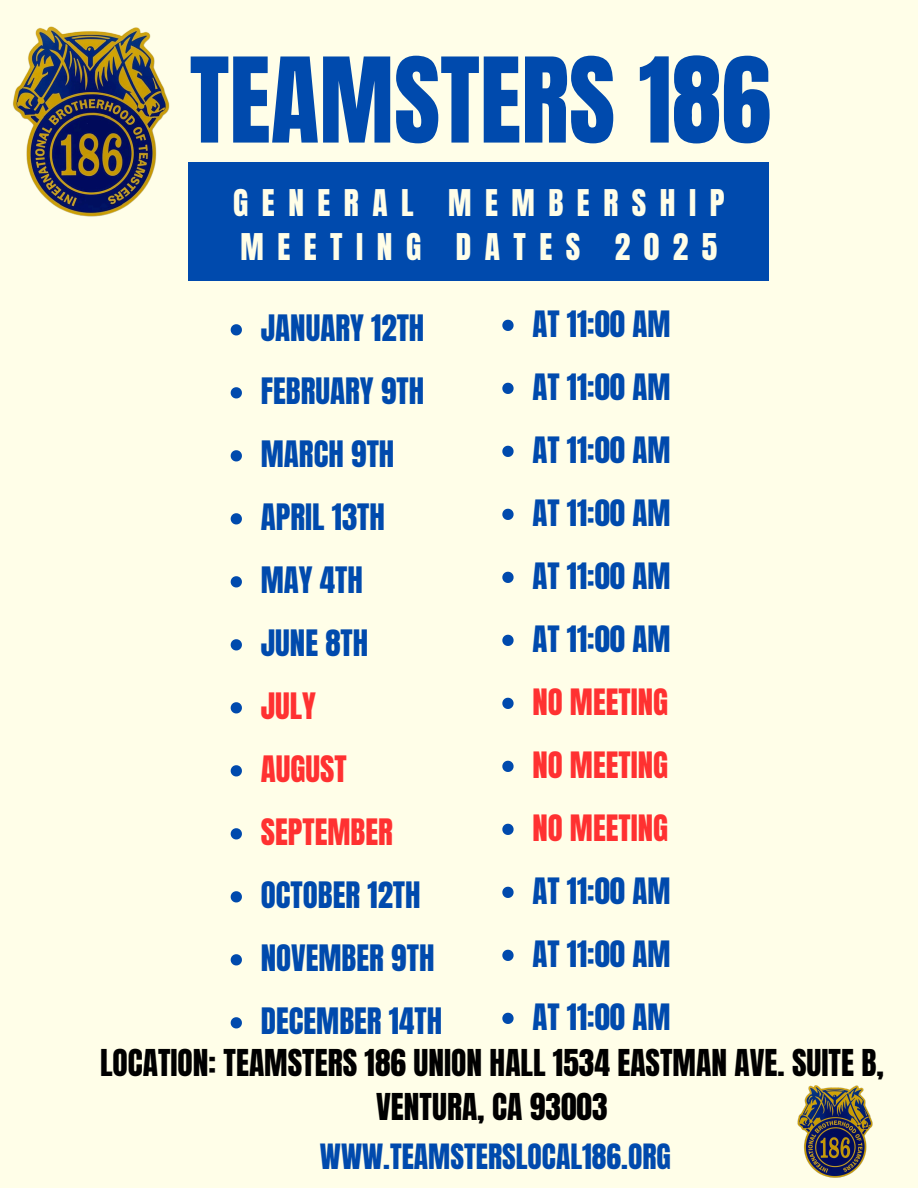
<style>
.page{position:relative;width:918px;height:1188px;background:#fffee8}
.page>*{position:absolute;margin:0;border:0;box-sizing:border-box;transform-origin:0 0}
.t1{font:100.2px "Anton";color:#004aad}
.t2{font:31.5px/43.8px "Anton";color:#000;text-align:center}
.t3{font:31.35px/43.8px "Anton";letter-spacing:.43em;color:#fffee8}
.t4{font:30.9px "Anton";color:#004aad}
.t5{font:30.9px "Anton";color:#ff3131}
.t6{font:29.7px "Anton";color:#004aad}
</style>
<div class="page">
<div style="left:188px;top:163px;width:581px;height:118px;background:#004aad"></div>
<img style="left:13px;top:26px;width:157px;height:191px">
<svg style="left:231px;top:324px;width:11px;height:11px"></svg>
<svg style="left:231px;top:387px;width:11px;height:11px"></svg>
<svg style="left:231px;top:450px;width:11px;height:11px"></svg>
<svg style="left:231px;top:513px;width:11px;height:11px"></svg>
<svg style="left:231px;top:576px;width:11px;height:11px"></svg>
<svg style="left:231px;top:639px;width:11px;height:11px"></svg>
<svg style="left:231px;top:702px;width:11px;height:11px"></svg>
<svg style="left:231px;top:765px;width:11px;height:11px"></svg>
<svg style="left:231px;top:828px;width:11px;height:11px"></svg>
<svg style="left:231px;top:891px;width:11px;height:11px"></svg>
<svg style="left:231px;top:954px;width:11px;height:11px"></svg>
<svg style="left:231px;top:1017px;width:11px;height:11px"></svg>
<svg style="left:502px;top:320px;width:12px;height:11px"></svg>
<svg style="left:502px;top:383px;width:12px;height:11px"></svg>
<svg style="left:502px;top:446px;width:12px;height:11px"></svg>
<svg style="left:502px;top:509px;width:12px;height:11px"></svg>
<svg style="left:502px;top:572px;width:12px;height:11px"></svg>
<svg style="left:502px;top:635px;width:12px;height:11px"></svg>
<svg style="left:502px;top:698px;width:12px;height:11px"></svg>
<svg style="left:502px;top:761px;width:12px;height:11px"></svg>
<svg style="left:502px;top:824px;width:12px;height:11px"></svg>
<svg style="left:502px;top:887px;width:12px;height:11px"></svg>
<svg style="left:502px;top:950px;width:12px;height:11px"></svg>
<svg style="left:502px;top:1013px;width:12px;height:11px"></svg>
<img style="left:797px;top:1085px;width:76px;height:93px">
<p class="t1" style="left:190px;top:29px;width:583px">TEAMSTERS 186</p>
<h1 class="t3" style="left:233px;top:181px;width:493px">GENERAL MEMBERSHIP<br>MEETING DATES 2025</h1>
<h2 class="t4" style="left:261px;top:306px;width:165px">JANUARY 12TH</h2>
<p class="t4" style="left:261px;top:369px;width:165px">FEBRUARY 9TH</p>
<p class="t4" style="left:261px;top:432px;width:135px">MARCH 9TH</p>
<p class="t4" style="left:261px;top:495px;width:126px">APRIL 13TH</p>
<p class="t4" style="left:261px;top:558px;width:104px">MAY 4TH</p>
<p class="t4" style="left:261px;top:621px;width:109px">JUNE 8TH</p>
<p class="t5" style="left:261px;top:684px;width:57px">JULY</p>
<p class="t5" style="left:261px;top:747px;width:87px">AUGUST</p>
<p class="t5" style="left:261px;top:810px;width:134px">SEPTEMBER</p>
<p class="t4" style="left:261px;top:873px;width:161px">OCTOBER 12TH</p>
<p class="t4" style="left:261px;top:936px;width:175px">NOVEMBER 9TH</p>
<p class="t4" style="left:261px;top:999px;width:183px">DECEMBER 14TH</p>
<p class="t4" style="left:532px;top:301px;width:140px">AT 11:00 AM</p>
<p class="t4" style="left:532px;top:364px;width:140px">AT 11:00 AM</p>
<p class="t4" style="left:532px;top:427px;width:140px">AT 11:00 AM</p>
<p class="t4" style="left:532px;top:490px;width:140px">AT 11:00 AM</p>
<p class="t4" style="left:532px;top:553px;width:140px">AT 11:00 AM</p>
<p class="t4" style="left:532px;top:616px;width:140px">AT 11:00 AM</p>
<p class="t5" style="left:532px;top:679px;width:137px">NO MEETING</p>
<p class="t5" style="left:532px;top:742px;width:137px">NO MEETING</p>
<p class="t5" style="left:532px;top:805px;width:137px">NO MEETING</p>
<p class="t4" style="left:532px;top:868px;width:140px">AT 11:00 AM</p>
<p class="t4" style="left:532px;top:931px;width:140px">AT 11:00 AM</p>
<p class="t4" style="left:532px;top:994px;width:140px">AT 11:00 AM</p>
<h2 class="t2" style="left:100px;top:1042px;width:785px">LOCATION: TEAMSTERS 186 UNION HALL 1534 EASTMAN AVE. SUITE B,<br>VENTURA, CA 93003</h2>
<p class="t6" style="left:320px;top:1136px;width:353px">WWW.TEAMSTERSLOCAL186.ORG</p>
</div>
